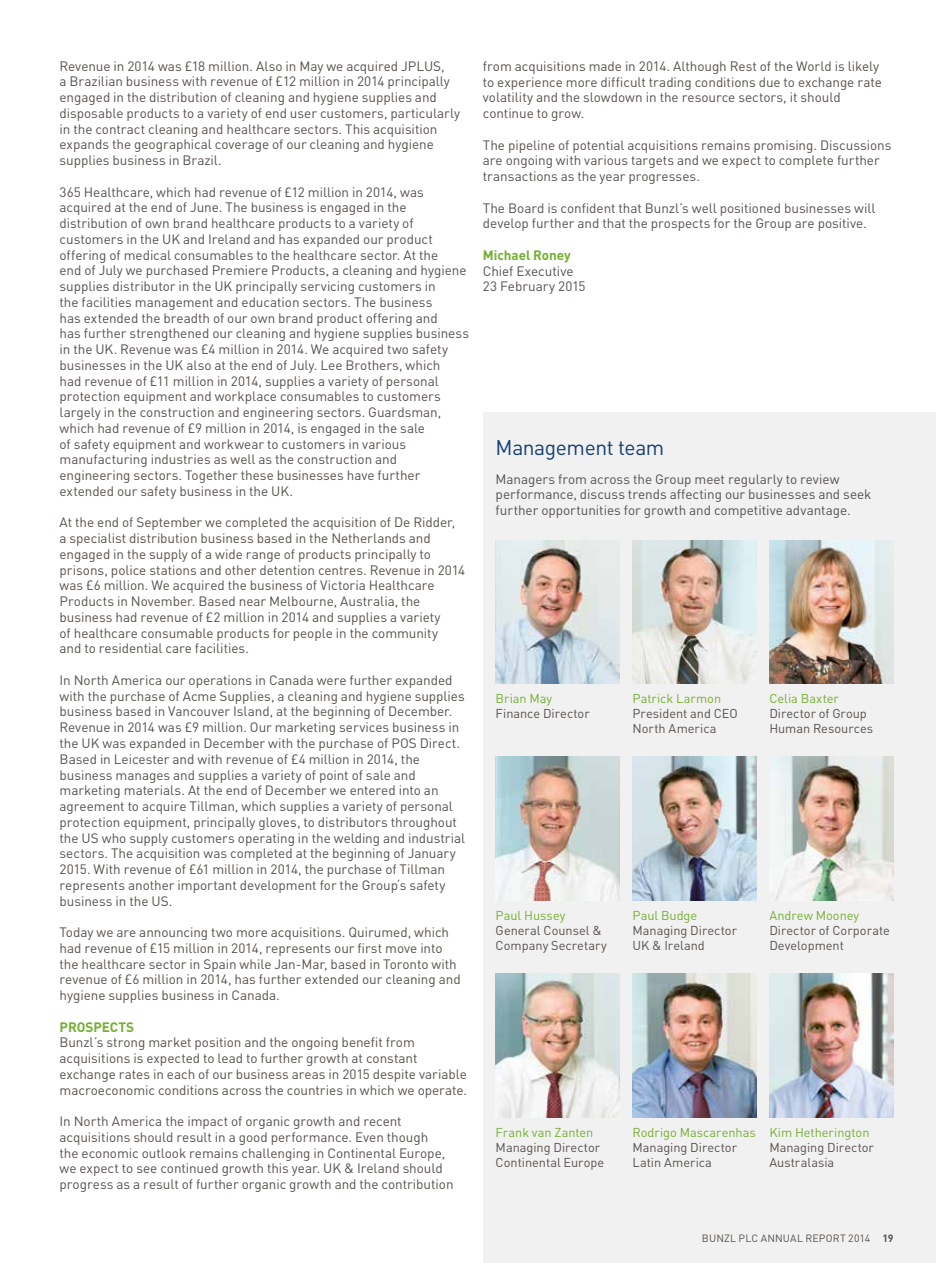
<style>
.page{position:relative;width:936px;height:1263px;background:#fff}
.page>*{position:absolute;margin:0;border:0;box-sizing:border-box;transform-origin:0 0}
.t1{font:21px "DIN";letter-spacing:-.02em;color:#174074}
.t2{font:13.5px/15.8px "DIN";letter-spacing:-.005em;color:#57514d}
.t3{font:700 13.5px "DIN";color:#74af32}
.t4{font:12.75px/15px "DIN";color:#57514d}
.t5{font:12.75px "DIN";color:#74af32}
.t6{font:10.5px "DIN";letter-spacing:.015em;color:#57514d}
.s1{font-weight:700}
</style>
<div class="page">
<div style="left:483px;top:412px;width:452px;height:851px;background:#f1f1f1"></div>
<img style="left:495px;top:540px;width:124px;height:144px">
<img style="left:495px;top:757px;width:124px;height:143px">
<img style="left:495px;top:974px;width:124px;height:143px">
<img style="left:769px;top:540px;width:124px;height:144px">
<img style="left:769px;top:974px;width:124px;height:143px">
<img style="left:632px;top:540px;width:124px;height:144px">
<img style="left:632px;top:757px;width:124px;height:143px">
<img style="left:632px;top:974px;width:124px;height:143px">
<img style="left:776px;top:757px;width:117px;height:143px">
<p class="t2" style="left:60px;top:58px;width:402px">Revenue in 2014 was £18 million. Also in May we acquired JPLUS,<br>a Brazilian business with revenue of £12 million in 2014 principally engaged in the distribution of cleaning and hygiene supplies and disposable products to a variety of end user customers, particularly in the contract cleaning and healthcare sectors. This acquisition expands the geographical coverage of our cleaning and hygiene supplies business in Brazil.</p>
<p class="t2" style="left:60px;top:184px;width:411px">365 Healthcare, which had revenue of £12 million in 2014, was acquired at the end of June. The business is engaged in the distribution of own brand healthcare products to a variety of customers in the UK and Ireland and has expanded our product offering of medical consumables to the healthcare sector. At the<br>end of July we purchased Premiere Products, a cleaning and hygiene supplies distributor in the UK principally servicing customers in<br>the facilities management and education sectors. The business<br>has extended the breadth of our own brand product offering and<br>has further strengthened our cleaning and hygiene supplies business in the UK. Revenue was £4 million in 2014. We acquired two safety businesses in the UK also at the end of July. Lee Brothers, which<br>had revenue of £11 million in 2014, supplies a variety of personal protection equipment and workplace consumables to customers largely in the construction and engineering sectors. Guardsman, which had revenue of £9 million in 2014, is engaged in the sale<br>of safety equipment and workwear to customers in various manufacturing industries as well as the construction and engineering sectors. Together these businesses have further extended our safety business in the UK.</p>
<p class="t2" style="left:60px;top:514px;width:407px">At the end of September we completed the acquisition of De Ridder, a specialist distribution business based in the Netherlands and engaged in the supply of a wide range of products principally to prisons, police stations and other detention centres. Revenue in 2014 was £6 million. We acquired the business of Victoria Healthcare Products in November. Based near Melbourne, Australia, the business had revenue of £2 million in 2014 and supplies a variety<br>of healthcare consumable products for people in the community<br>and to residential care facilities.</p>
<p class="t2" style="left:60px;top:672px;width:407px">In North America our operations in Canada were further expanded with the purchase of Acme Supplies, a cleaning and hygiene supplies business based in Vancouver Island, at the beginning of December.<br>Revenue in 2014 was £9 million. Our marketing services business in the UK was expanded in December with the purchase of POS Direct.<br>Based in Leicester and with revenue of £4 million in 2014, the business manages and supplies a variety of point of sale and marketing materials. At the end of December we entered into an agreement to acquire Tillman, which supplies a variety of personal protection equipment, principally gloves, to distributors throughout the US who supply customers operating in the welding and industrial sectors. The acquisition was completed at the beginning of January 2015. With revenue of £61 million in 2014, the purchase of Tillman represents another important development for the Group‘s safety business in the US.</p>
<p class="t2" style="left:60px;top:924px;width:402px">Today we are announcing two more acquisitions. Quirumed, which had revenue of £15 million in 2014, represents our first move into the healthcare sector in Spain while Jan-Mar, based in Toronto with revenue of £6 million in 2014, has further extended our cleaning and hygiene supplies business in Canada.</p>
<p class="t3" style="left:60px;top:1018px;width:76px">PROSPECTS</p>
<p class="t2" style="left:60px;top:1034px;width:409px">Bunzl’s strong market position and the ongoing benefit from acquisitions is expected to lead to further growth at constant exchange rates in each of our business areas in 2015 despite variable macroeconomic conditions across the countries in which we operate.</p>
<p class="t2" style="left:60px;top:1113px;width:395px">In North America the impact of organic growth and recent acquisitions should result in a good performance. Even though<br>the economic outlook remains challenging in Continental Europe, we expect to see continued growth this year. UK &amp; Ireland should progress as a result of further organic growth and the contribution</p>
<p class="t2" style="left:483px;top:58px;width:400px">from acquisitions made in 2014. Although Rest of the World is likely to experience more difficult trading conditions due to exchange rate volatility and the slowdown in the resource sectors, it should continue to grow.</p>
<p class="t2" style="left:483px;top:137px;width:410px">The pipeline of potential acquisitions remains promising. Discussions are ongoing with various targets and we expect to complete further transactions as the year progresses.</p>
<p class="t2" style="left:483px;top:200px;width:394px">The Board is confident that Bunzl’s well positioned businesses will develop further and that the prospects for the Group are positive.</p>
<p class="t3" style="left:483px;top:246px;width:89px">Michael Roney</p>
<p class="t2" style="left:483px;top:263px;width:104px">Chief Executive<br>23 February 2015</p>
<h1 class="t1" style="left:495px;top:434px;width:170px">Management team</h1>
<p class="t2" style="left:495px;top:471px;width:377px">Managers from across the Group meet regularly to review performance, discuss trends affecting our businesses and seek further opportunities for growth and competitive advantage.</p>
<p class="t5" style="left:495px;top:690px;width:58px">Brian May</p>
<p class="t4" style="left:495px;top:705px;width:96px">Finance Director</p>
<p class="t5" style="left:632px;top:690px;width:90px">Patrick Larmon</p>
<p class="t4" style="left:632px;top:705px;width:107px">President and CEO<br>North America</p>
<p class="t5" style="left:769px;top:690px;width:71px">Celia Baxter</p>
<p class="t4" style="left:769px;top:705px;width:105px">Director of Group<br>Human Resources</p>
<p class="t5" style="left:495px;top:907px;width:71px">Paul Hussey</p>
<p class="t4" style="left:495px;top:922px;width:113px">General Counsel &amp;<br>Company Secretary</p>
<p class="t5" style="left:632px;top:907px;width:66px">Paul Budge</p>
<p class="t4" style="left:632px;top:922px;width:106px">Managing Director<br>UK &amp; Ireland</p>
<p class="t5" style="left:769px;top:907px;width:91px">Andrew Mooney</p>
<p class="t4" style="left:769px;top:922px;width:122px">Director of Corporate<br>Development</p>
<p class="t5" style="left:495px;top:1124px;width:99px">Frank van Zanten</p>
<p class="t4" style="left:495px;top:1139px;width:110px">Managing Director<br>Continental Europe</p>
<p class="t5" style="left:632px;top:1124px;width:125px">Rodrigo Mascarenhas</p>
<p class="t4" style="left:632px;top:1139px;width:106px">Managing Director<br>Latin America</p>
<p class="t5" style="left:769px;top:1124px;width:102px">Kim Hetherington</p>
<p class="t4" style="left:769px;top:1139px;width:106px">Managing Director<br>Australasia</p>
<p class="t6" style="left:702px;top:1231px;width:193px">BUNZL PLC ANNUAL REPORT 2014 <span class="s1">19</span></p>
</div>
